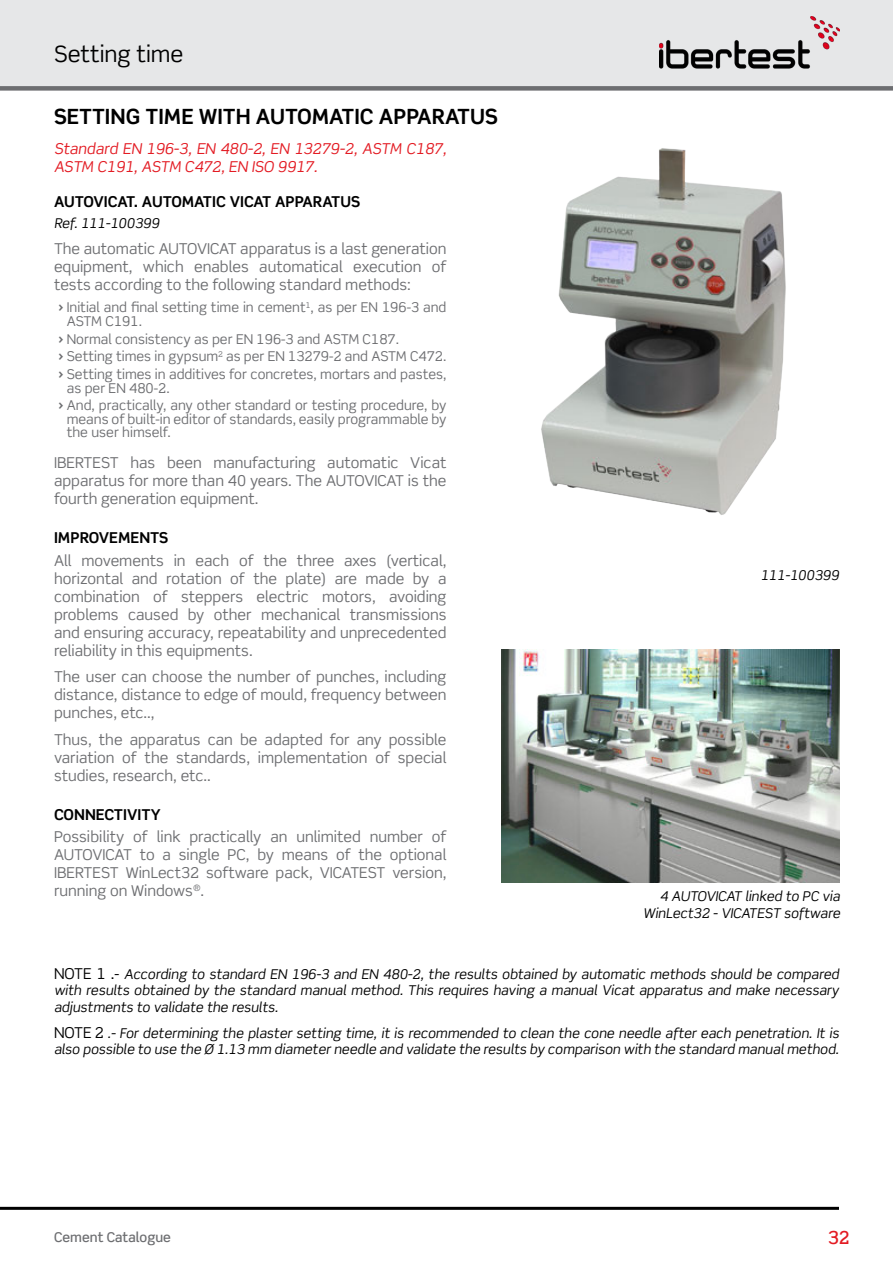
<style>
.page{position:relative;width:893px;height:1263px;background:#fff}
.page>*{position:absolute;margin:0;border:0;box-sizing:border-box;transform-origin:0 0}
.t1{font:22.5px "Scene Std";color:#000}
.t2{font:700 21px "Scene Std";color:#000}
.t3{font:500 18px "Scene Std";color:#e31b23}
.t4{font:15px/18px "Scene Std";color:#6d6e71;text-align:justify}
.t5{font:italic 15px/18px "Scene Std";color:#e31b23}
.t6{font:700 15px "Scene Std";color:#000}
.t7{font:italic 13.5px/16.2px "Scene Std";color:#000;text-align:justify}
.t8{font:13.5px/17.7px "Scene Std";color:#6d6e71}
.t9{font:500 13.5px "Scene Std";color:#6d6e71}
.s1{font-weight:700;font-size:15px}
.s2{font-style:normal;font-size:15px}
</style>
<div class="page">
<div style="left:0;top:0;width:893px;height:89px;background:#e6e7e8"></div>
<hr style="left:0;top:1207px;width:839px;height:3px;background:#000">
<img style="left:659px;top:17px;width:181px;height:52px">
<div style="left:0;top:86px;width:893px;height:5px;background:#6d6e71"></div>
<img style="left:541px;top:148px;width:245px;height:367px">
<img style="left:501px;top:649px;width:339px;height:233px">
<h1 class="t1" style="left:54px;top:40px;width:131px">Setting time</h1>
<h2 class="t2" style="left:54px;top:104px;width:445px">SETTING TIME WITH AUTOMATIC APPARATUS</h2>
<p class="t5" style="left:54px;top:140px;width:394px">Standard EN 196-3, EN 480-2, EN 13279-2, ASTM C187,<br>ASTM C191, ASTM C472, EN ISO 9917.</p>
<p class="t6" style="left:54px;top:193px;width:308px">AUTOVICAT. AUTOMATIC VICAT APPARATUS</p>
<p class="t7" style="left:54px;top:215px;width:107px">Ref. 111-100399</p>
<p class="t4" style="left:54px;top:240px;width:394px">The automatic AUTOVICAT apparatus is a last generation equipment, which enables automatical execution of tests according to the following standard methods:</p>
<p class="t8" style="left:67px;top:301px;width:381px;line-height:13.5px;text-indent:-9px"><span class="s1">›</span> Initial and final setting time in cement<sup>1</sup>, as per EN 196-3 and<br>ASTM C191.</p>
<p class="t8" style="left:58px;top:330px;width:390px"><span class="s1">›</span> Normal consistency as per EN 196-3 and ASTM C187.<br><span class="s1">›</span> Setting times in gypsum<sup>2</sup> as per EN 13279-2 and ASTM C472. <span class="s1">›</span> Setting times in additives for concretes, mortars and pastes,</p>
<p class="t8" style="left:58px;top:379px;width:390px;text-indent:9px">as per EN 480-2.<br><span class="s1">›</span> And, practically, any other standard or testing procedure, by</p>
<p class="t8" style="left:67px;top:412px;width:381px;line-height:13.5px">means of built-in editor of standards, easily programmable by the user himself.</p>
<p class="t4" style="left:54px;top:453px;width:394px">IBERTEST has been manufacturing automatic Vicat apparatus for more than 40 years. The AUTOVICAT is the fourth generation equipment.</p>
<p class="t6" style="left:54px;top:529px;width:11px">IMPROV</p>
<p class="t6" style="left:109px;top:529px;width:47px">EMENTS</p>
<p class="t4" style="left:54px;top:551px;width:394px">All movements in each of the three axes (vertical, horizontal and rotation of the plate) are made by a combination of steppers electric motors, avoiding problems caused by other mechanical transmissions and ensuring accuracy, repeatability and unprecedented reliability in this equipments.</p>
<p class="t4" style="left:54px;top:667px;width:394px">The user can choose the number of punches, including distance, distance to edge of mould, frequency between punches, etc..,</p>
<p class="t4" style="left:54px;top:730px;width:394px">Thus, the apparatus can be adapted for any possible variation of the standards, implementation of special studies, research, etc..</p>
<p class="t6" style="left:54px;top:805px;width:59px">CONNECTIVIT</p>
<p class="t6" style="left:151px;top:805px;width:11px">Y</p>
<p class="t4" style="left:54px;top:827px;width:394px">Possibility of link practically an unlimited number of AUTOVICAT to a single PC, by means of the optional IBERTEST WinLect32 software pack, VICATEST version, running on Windows<sup>®</sup>.</p>
<p class="t7" style="left:760px;top:567px;width:80px">111-100399</p>
<p class="t7" style="left:643px;top:888px;width:198px;text-align:right">4 AUTOVICAT linked to PC via<br>WinLect32 - VICATEST software</p>
<p class="t7" style="left:54px;top:966px;width:786px"><span class="s2">NOTE 1 .-</span> According to standard EN 196-3 and EN 480-2, the results obtained by automatic methods should be compared with results obtained by the standard manual method. This requires having a manual Vicat apparatus and make necessary adjustments to validate the results.</p>
<p class="t7" style="left:54px;top:1025px;width:786px"><span class="s2">NOTE 2</span> .- For determining the plaster setting time, it is recommended to clean the cone needle after each penetration. It is also possible to use the Ø 1.13 mm diameter needle and validate the results by comparison with the standard manual method.</p>
<p class="t9" style="left:54px;top:1228px;width:119px">Cement Catalogue</p>
<p class="t3" style="left:828px;top:1226px;width:23px">32</p>
</div>
